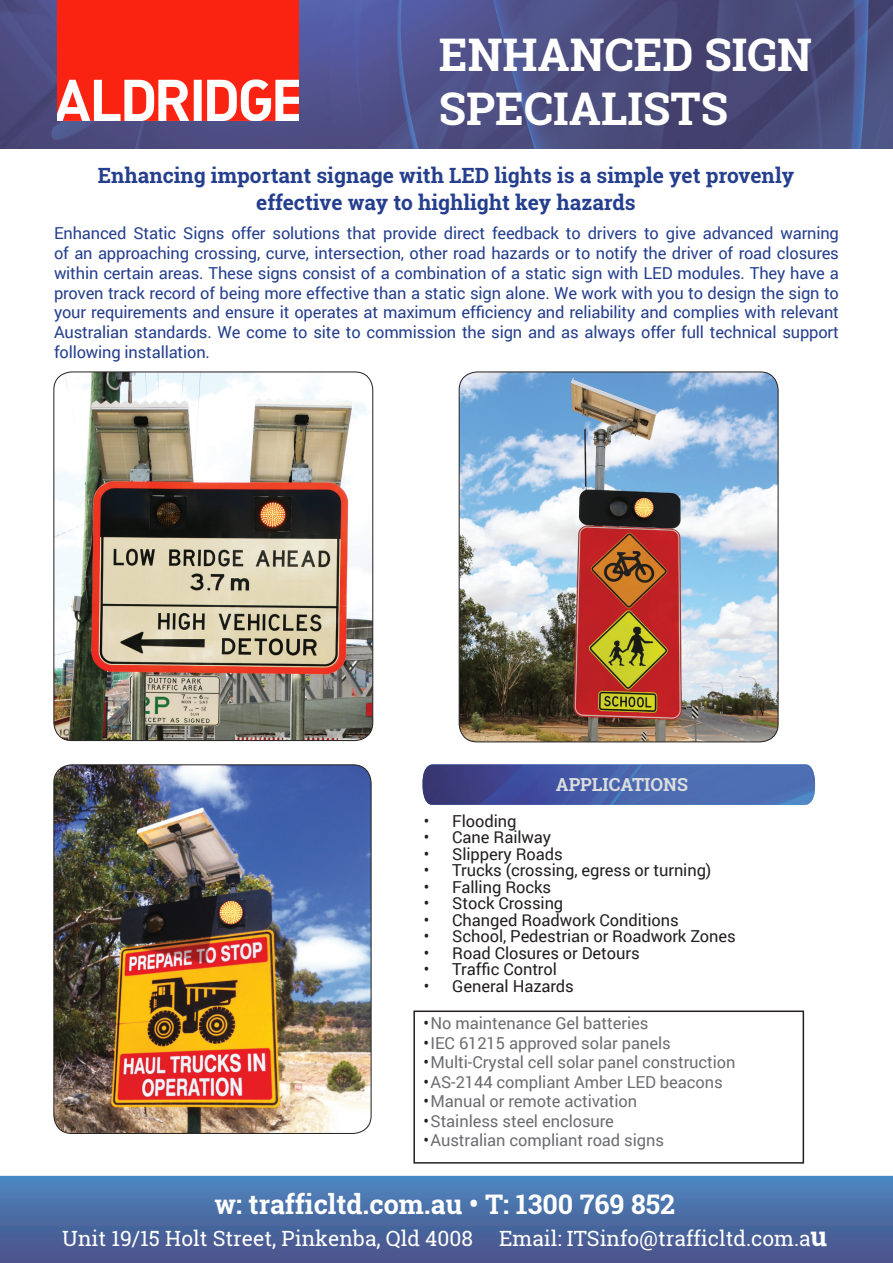
<style>
.page{position:relative;width:893px;height:1263px;background:#fff}
.page>*{position:absolute;margin:0;border:0;box-sizing:border-box;transform-origin:0 0}
.TITLE_AND_SUBTITLES{font:700 45px/54px "Roboto Slab";color:#fff}
.t1{font:700 27px "Roboto Slab";color:#fff}
.TITLE_AND_SUBTITLES-2{font:700 21px/27px "Roboto Slab";color:#253f8e;text-align:center}
.t2{font:21px "Roboto Slab";color:#fff}
.TITLE_AND_SUBTITLES-3{font:700 18px "Roboto Slab";color:#dcdddf}
.t3{font:16.5px/19.8px "Roboto";letter-spacing:-.01em;color:#253f8e;text-align:justify}
.t4{font:16.5px "Roboto";letter-spacing:-.005em;color:#231f20}
.t5{font:16.5px "Roboto";letter-spacing:-.005em;color:#6c6d70}
.s1{font-family:"Roboto Slab"}
.s2{font-family:"Roboto Slab";color:#231f20}
.s3{font-weight:700;font-size:27px}
</style>
<div class="page">
<img style="left:423px;top:764px;width:392px;height:41px">
<img style="left:0;top:0;width:893px;height:149px">
<svg style="left:0;top:1176px;width:893px;height:87px;background:#4a6ba3"></svg>
<div style="left:413px;top:1010px;width:391px;height:153px;border:2px solid #231f20"></div>
<img style="left:54px;top:372px;width:319px;height:368px">
<div style="left:53px;top:372px;width:320px;height:369px;border:1px solid #231f20;border-radius:18px"></div>
<img style="left:54px;top:765px;width:317px;height:368px">
<div style="left:53px;top:764px;width:318px;height:370px;border:1px solid #231f20;border-radius:18px"></div>
<img style="left:459px;top:372px;width:319px;height:370px">
<div style="left:459px;top:372px;width:319px;height:370px;border:1px solid #231f20;border-radius:18px"></div>
<img style="left:57px;top:0;width:242px;height:121px">
<p class="TITLE_AND_SUBTITLES" style="left:439px;top:27px;width:375px">ENHANCED SIGN<br>SPECIALISTS</p>
<p class="TITLE_AND_SUBTITLES-2" style="left:98px;top:161px;width:698px">Enhancing important signage with LED lights is a simple yet provenly effective way to highlight key hazards</p>
<p class="t3" style="left:54px;top:223px;width:786px">Enhanced Static Signs offer solutions that provide direct feedback to drivers to give advanced warning of an approaching crossing, curve, intersection, other road hazards or to notify the driver of road closures within certain areas. These signs consist of a combination of a static sign with LED modules. They have a proven track record of being more effective than a static sign alone. We work with you to design the sign to your requirements and ensure it operates at maximum efficiency and reliability and complies with relevant Australian standards. We come to site to commission the sign and as always offer full technical support following installation.</p>
<p class="TITLE_AND_SUBTITLES-3" style="left:556px;top:772px;width:134px">APPLICATIONS</p>
<p class="t4" style="left:424px;top:809px;width:94px"><span class="s1">•</span> Flooding</p>
<p class="t4" style="left:424px;top:826px;width:129px"><span class="s1">•</span> Cane Railway</p>
<p class="t4" style="left:424px;top:842px;width:141px"><span class="s1">•</span> Slippery Roads</p>
<p class="t4" style="left:424px;top:859px;width:289px"><span class="s1">•</span> Trucks (crossing, egress or turning)</p>
<p class="t4" style="left:424px;top:875px;width:129px"><span class="s1">•</span> Falling Rocks</p>
<p class="t4" style="left:424px;top:892px;width:141px"><span class="s1">•</span> Stock Crossing</p>
<p class="t4" style="left:424px;top:908px;width:256px"><span class="s1">•</span> Changed Roadwork Conditions</p>
<p class="t4" style="left:424px;top:925px;width:314px"><span class="s1">•</span> School, Pedestrian or Roadwork Zones</p>
<p class="t4" style="left:424px;top:941px;width:217px"><span class="s1">•</span> Road Closures or Detours</p>
<p class="t4" style="left:424px;top:958px;width:135px"><span class="s1">•</span> Traffic Control</p>
<p class="t4" style="left:424px;top:974px;width:152px"><span class="s1">•</span> General Hazards</p>
<p class="t5" style="left:423px;top:1012px;width:226px"><span class="s2">•</span> No maintenance Gel batteries</p>
<p class="t5" style="left:423px;top:1031px;width:249px"><span class="s2">•</span> IEC 61215 approved solar panels</p>
<p class="t5" style="left:423px;top:1051px;width:314px"><span class="s2">•</span> Multi-Crystal cell solar panel construction</p>
<p class="t5" style="left:423px;top:1070px;width:301px"><span class="s2">•</span> AS-2144 compliant Amber LED beacons</p>
<p class="t5" style="left:423px;top:1090px;width:215px"><span class="s2">•</span> Manual or remote activation</p>
<p class="t5" style="left:423px;top:1109px;width:192px"><span class="s2">•</span> Stainless steel enclosure</p>
<p class="t5" style="left:423px;top:1129px;width:242px"><span class="s2">•</span> Australian compliant road signs</p>
<h2 class="t1" style="left:214px;top:1185px;width:462px">w: trafficltd.com.au • T: 1300 769 852</h2>
<p class="t2" style="left:62px;top:1224px;width:767px">Unit 19/15 Holt Street, Pinkenba, Qld 4008 Email: ITSinfo@trafficltd.com.a<span class="s3">u</span></p>
</div>
